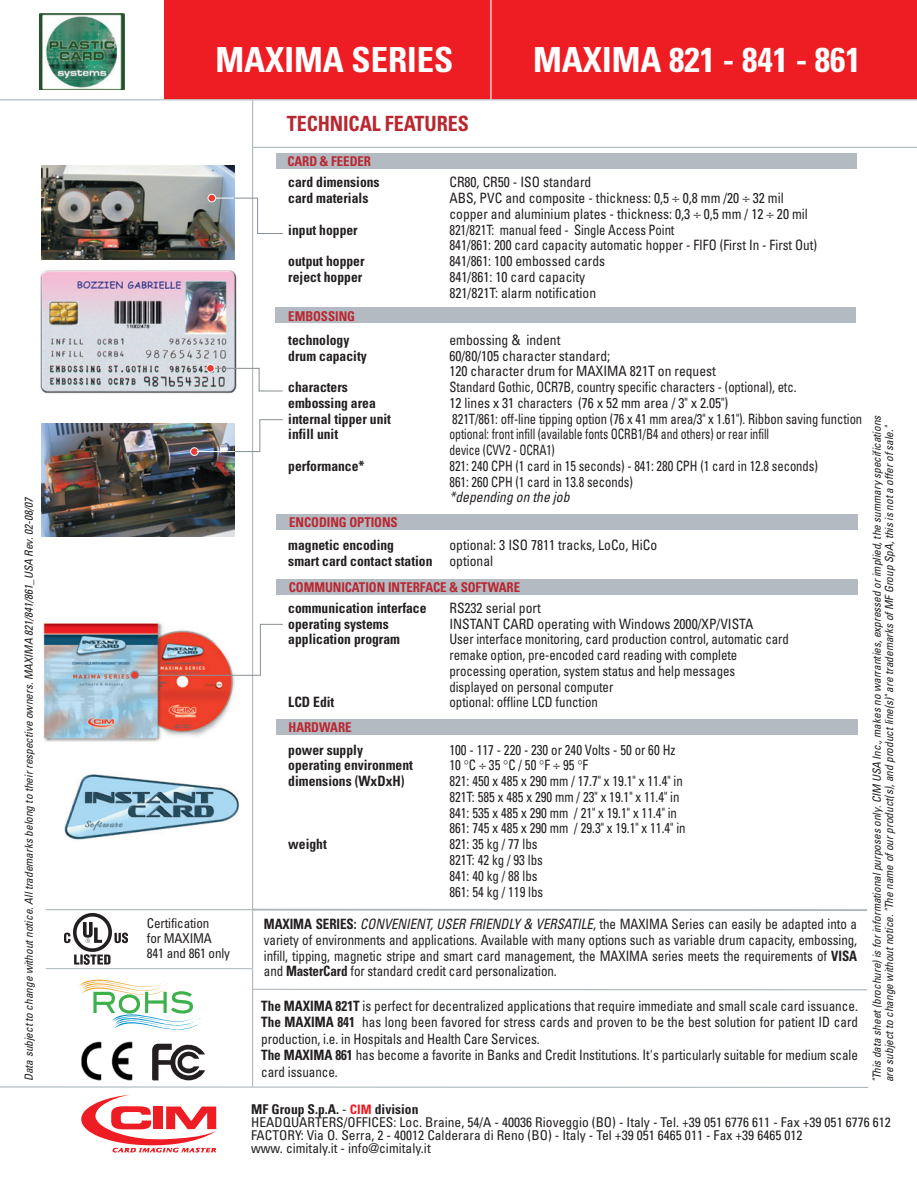
<style>
.page{position:relative;width:917px;height:1187px;background:#fff}
.page>*{position:absolute;margin:0;border:0;box-sizing:border-box;transform-origin:0 0}
.t1{font:700 condensed 34.5px "Univers";color:#fff}
.t2{font:700 condensed 21px "Univers";letter-spacing:-.005em;color:#b92831;scale:.95 1}
.t3{font:condensed 14.25px/16.5px "Univers";color:#231f20;scale:.92 1}
.t4{font:condensed 14.25px/15.8px "Univers";color:#231f20;scale:.91 1}
.t5{font:condensed 14.25px/15.8px "Univers";color:#231f20;scale:.95 1}
.t6{font:700 condensed 14.25px "Univers";color:#231f20;scale:.95 1}
.t7{font:condensed 14.25px/15.8px "Univers";color:#231f20;scale:.89 1}
.t8{font:condensed 14.25px/15.8px "Univers";color:#231f20;scale:.9 1}
.t9{font:condensed 14.25px/15.8px "Univers";color:#231f20;scale:.82 1}
.t10{font:italic condensed 14.25px "Univers";color:#231f20;scale:.95 1}
.t11{font:condensed 13.5px/13px "Univers";color:#231f20}
.t12{font:700 condensed 13.5px "Univers";letter-spacing:-.005em;color:#b92732;scale:.95 1}
.t13{font:italic condensed 11.25px/12.3px "Univers";color:#231f20}
.s1{font-weight:700}
.s2{font-style:italic}
.s3{font-weight:700;font-size:13.05px;color:#ee1d23}
</style>
<div class="page">
<svg style="left:81px;top:1094px;width:136px;height:57px"></svg>
<div style="left:164px;top:0;width:752px;height:100px;background:#ee1d23"></div>
<hr style="left:0;top:99px;width:916px;height:1px;background:#aeb7bb">
<img style="left:39px;top:14px;width:85px;height:75px">
<hr style="left:490px;top:0;width:1px;height:99px;background:#fff">
<img style="left:65px;top:774px;width:174px;height:66px">
<img style="left:42px;top:423px;width:192px;height:113px">
<img style="left:42px;top:165px;width:192px;height:95px">
<hr style="left:252px;top:100px;width:1px;height:986px;background:#aeb7bb">
<hr style="left:253px;top:147px;width:663px;height:1px;background:#aeb7bb">
<svg style="left:212px;top:197px;width:72px;height:37px"></svg>
<div style="left:208px;top:194px;width:7px;height:8px;background:#ea3c30;border-radius:50%"></div>
<div style="left:207px;top:194px;width:9px;height:8px;border:1px solid #fff;border-radius:50%"></div>
<img style="left:190px;top:419px;width:93px;height:37px">
<img style="left:43px;top:623px;width:191px;height:118px">
<img style="left:134px;top:623px;width:149px;height:53px">
<div style="left:131px;top:671px;width:7px;height:7px;background:#ea3c30;border-radius:50%"></div>
<div style="left:130px;top:670px;width:9px;height:9px;border:1px solid #888f95;border-radius:50%"></div>
<img style="left:40px;top:270px;width:197px;height:124px">
<svg style="left:210px;top:367px;width:73px;height:24px"></svg>
<div style="left:207px;top:364px;width:7px;height:8px;background:#ea3c30;border-radius:50%"></div>
<div style="left:206px;top:364px;width:8px;height:8px;border:1px solid #fff;border-radius:50%"></div>
<img style="left:65px;top:913px;width:63px;height:51px">
<hr style="left:46px;top:968px;width:206px;height:1px;background:#aeb7bb">
<hr style="left:46px;top:908px;width:206px;height:2px;background:#aeb7bb">
<div style="left:276px;top:153px;width:580px;height:15px;background:#b4bac1"></div>
<div style="left:275px;top:307px;width:580px;height:16px;background:#b4bac1"></div>
<div style="left:276px;top:514px;width:581px;height:15px;background:#b4bac1"></div>
<div style="left:276px;top:718px;width:580px;height:16px;background:#b4bac1"></div>
<div style="left:276px;top:579px;width:581px;height:15px;background:#b4bac1"></div>
<svg style="left:0;top:976px;width:869px;height:112px"></svg>
<svg style="left:250px;top:907px;width:617px;height:4px"></svg>
<p class="t13" style="left:24px;top:1080px;width:585px;rotate:-90deg">Data subject to change without notice. All trademarks belong to their respective owners. MAXIMA 821/841/861_USA Rev. 02-08/07</p>
<h1 class="t1" style="left:215px;top:47px;width:239px">MAXIMA SERIES</h1>
<h1 class="t1" style="left:533px;top:47px;width:329px">MAXIMA 821 - 841 - 861</h1>
<h2 class="t2" style="left:287px;top:116px;width:193px">TECHNICAL FEATURES</h2>
<p class="t11" style="left:147px;top:916px;width:85px;line-height:15px">Certification<br>for MAXIMA<br>841 and 861 only</p>
<p class="t12" style="left:287px;top:156px;width:90px">CARD &amp; FEEDER</p>
<p class="t6" style="left:288px;top:177px;width:98px">card dimensions</p>
<p class="t5" style="left:449px;top:175px;width:151px">CR80, CR50 - ISO standard</p>
<p class="t6" style="left:288px;top:193px;width:86px">card materials</p>
<p class="t5" style="left:449px;top:191px;width:379px">ABS, PVC and composite - thickness: 0,5 0,8 mm /20 32 mil copper and aluminium plates - thickness: 0,3 0,5 mm / 12 20 mil</p>
<p class="t6" style="left:288px;top:224px;width:75px">input hopper</p>
<p class="t8" style="left:449px;top:223px;width:410px">821/821T: manual feed - Single Access Point<br>841/861: 200 card capacity automatic hopper - FIFO (First In - First Out)</p>
<p class="t6" style="left:288px;top:256px;width:82px">output hopper</p>
<p class="t3" style="left:449px;top:254px;width:171px">841/861: 100 embossed cards</p>
<p class="t6" style="left:288px;top:271px;width:79px">reject hopper</p>
<p class="t5" style="left:449px;top:270px;width:156px">841/861: 10 card capacity<br>821/821T: alarm notification</p>
<p class="t6" style="left:288px;top:334px;width:66px">technology</p>
<p class="t5" style="left:449px;top:333px;width:118px">embossing &amp; indent</p>
<p class="t6" style="left:288px;top:350px;width:84px">drum capacity</p>
<p class="t5" style="left:449px;top:349px;width:282px">60/80/105 character standard;<br>120 character drum for MAXIMA 821T on request</p>
<p class="t6" style="left:288px;top:382px;width:64px">characters</p>
<p class="t7" style="left:449px;top:380px;width:391px">Standard Gothic, OCR7B, country specific characters - (optional), etc.</p>
<p class="t6" style="left:288px;top:397px;width:94px">embossing area</p>
<p class="t5" style="left:449px;top:396px;width:295px">12 lines x 31 characters (76 x 52 mm area / 3" x 2.05")</p>
<p class="t6" style="left:288px;top:413px;width:110px">internal tipper unit</p>
<p class="t7" style="left:452px;top:412px;width:462px">821T/861: off-line tipping option (76 x 41 mm area/3" x 1.61"). Ribbon saving function</p>
<p class="t6" style="left:288px;top:429px;width:54px">infill unit</p>
<p class="t9" style="left:449px;top:427px;width:391px">optional: front infill (available fonts OCRB1/B4 and others) or rear infill device (CVV2 - OCRA1)</p>
<p class="t6" style="left:288px;top:460px;width:82px">performance*</p>
<p class="t7" style="left:449px;top:459px;width:415px">821: 240 CPH (1 card in 15 seconds) - 841: 280 CPH (1 card in 12.8 seconds)<br>861: 260 CPH (1 card in 13.8 seconds)</p>
<p class="t10" style="left:449px;top:492px;width:128px">*depending on the job</p>
<p class="t6" style="left:288px;top:539px;width:113px">magnetic encoding</p>
<p class="t12" style="left:288px;top:311px;width:72px">EMBOSSING</p>
<p class="t12" style="left:289px;top:517px;width:116px">ENCODING OPTIONS</p>
<p class="t5" style="left:288px;top:538px;width:389px;text-indent:161px">optional: 3 ISO 7811 tracks, LoCo, HiCo <span class="s1">smart card contact station</span> optional</p>
<p class="t6" style="left:288px;top:602px;width:147px">communication interface</p>
<p class="t5" style="left:449px;top:601px;width:98px">RS232 serial port</p>
<p class="t6" style="left:288px;top:618px;width:107px">operating systems</p>
<p class="t5" style="left:449px;top:616px;width:321px">INSTANT CARD operating with Windows 2000/XP/VISTA</p>
<p class="t6" style="left:288px;top:634px;width:119px">application program</p>
<p class="t4" style="left:449px;top:632px;width:374px">User interface monitoring, card production control, automatic card remake option, pre-encoded card reading with complete processing operation, system status and help messages<br>displayed on personal computer</p>
<p class="t6" style="left:288px;top:697px;width:50px">LCD Edit</p>
<p class="t4" style="left:449px;top:695px;width:165px">optional: offline LCD function</p>
<p class="t6" style="left:288px;top:744px;width:80px">power supply</p>
<p class="t4" style="left:449px;top:742px;width:250px">100 - 117 - 220 - 230 or 240 Volts - 50 or 60 Hz</p>
<p class="t6" style="left:288px;top:760px;width:133px">operating environment</p>
<p class="t4" style="left:449px;top:758px;width:154px">10 C 35 C / 50 F 95 F</p>
<p class="t6" style="left:288px;top:775px;width:124px">dimensions (WxDxH)</p>
<p class="t4" style="left:449px;top:774px;width:261px">821: 450 x 485 x 290 mm / 17.7" x 19.1" x 11.4" in 821T: 585 x 485 x 290 mm / 23" x 19.1" x 11.4" in 841: 535 x 485 x 290 mm / 21" x 19.1" x 11.4" in 861: 745 x 485 x 290 mm / 29.3" x 19.1" x 11.4" in</p>
<p class="t6" style="left:288px;top:838px;width:42px">weight</p>
<p class="t4" style="left:449px;top:837px;width:105px">821: 35 kg / 77 lbs<br>821T: 42 kg / 93 lbs<br>841: 40 kg / 88 lbs<br>861: 54 kg / 119 lbs</p>
<p class="t12" style="left:289px;top:582px;width:245px">COMMUNICATION INTERFACE &amp; SOFTWARE</p>
<p class="t12" style="left:288px;top:722px;width:68px">HARDWARE</p>
<p class="t3" style="left:264px;top:917px;width:646px;line-height:15.8px;text-align:justify"><span class="s1">MAXIMA SERIES:</span> <span class="s2">CONVENIENT, USER FRIENDLY &amp; VERSATILE</span>, the MAXIMA Series can easily be adapted into a variety of environments and applications. Available with many options such as variable drum capacity, embossing, infill, tipping, magnetic stripe and smart card management, the MAXIMA series meets the requirements of <span class="s1">VISA </span>and <span class="s1">MasterCard</span> for standard credit card personalization.</p>
<p class="t3" style="left:261px;top:998px;width:650px"><span class="s1">The MAXIMA 821T</span> is perfect for decentralized applications that require immediate and small scale card issuance.<br><span class="s1">The MAXIMA 841</span> has long been favored for stress cards and proven to be the best solution for patient ID card production, i.e. in Hospitals and Health Care Services.<br><span class="s1">The MAXIMA 861</span> has become a favorite in Banks and Credit Institutions. It's particularly suitable for medium scale card issuance.</p>
<p class="t13" style="left:871px;top:1081px;width:668px;rotate:-90deg">"This data sheet (brochure) is for informational purposes only. CIM USA Inc., makes no warranties, expressed or implied, the summary specifications are subject to change without notice. "The name of our product(s), and product line(s)" are trademarks of MF Group SpA, this is not a offer of sale."</p>
<p class="t11" style="left:251px;top:1103px;width:641px"><span class="s1">MF Group S.p.A.</span> - <span class="s3">CIM</span> <span class="s1">division<br></span>HEADQUARTERS/OFFICES: Loc. Braine, 54/A - 40036 Rioveggio (BO) - Italy - Tel. +39 051 6776 611 - Fax +39 051 6776 612<br>FACTORY: Via O. Serra, 2 - 40012 Calderara di Reno (BO) - Italy - Tel +39 051 6465 011 - Fax +39 6465 012<br>www. cimitaly.it - info@cimitaly.it</p>
</div>
